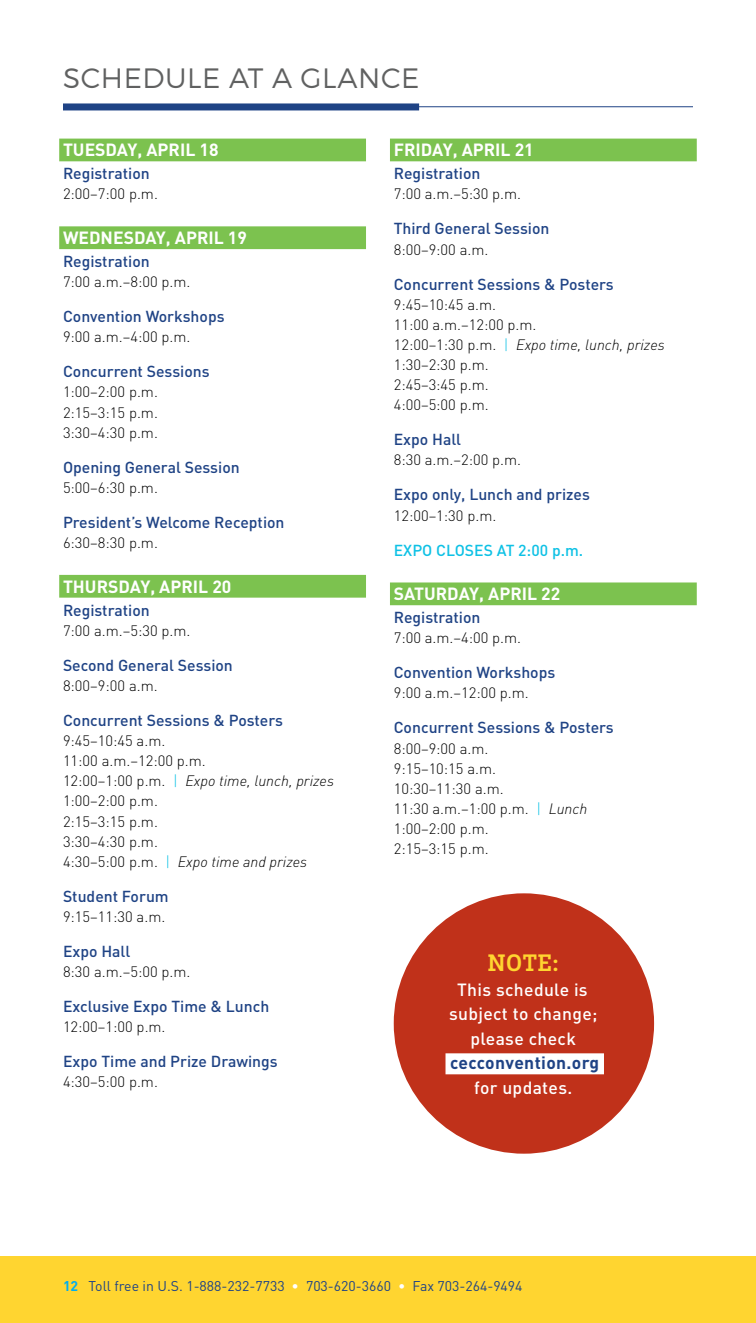
<style>
.page{position:relative;width:756px;height:1323px;background:#fff}
.page>*{position:absolute;margin:0;border:0;box-sizing:border-box;transform-origin:0 0}
.t1{font:300 28px "Montserrat";letter-spacing:.02em;color:#606161}
.t2{font:700 24.5px "Brix Slab";color:#ffd530}
.t3{font:700 17.5px "DIN";color:#fff}
.t4{font:500 17.5px/24.5px "DIN";letter-spacing:.02em;color:#fff;text-align:center}
.t5{font:700 17.5px "DIN";letter-spacing:.02em;color:#1f4385}
.t6{font:500 15.75px "DIN";color:#1f4385}
.t7{font:500 15.75px "DIN";color:#0ec1e5}
.t8{font:300 14.88px/20.1px "DIN";color:#000}
.t9{font:14px "DIN";color:#1f4385}
.s1{color:#0ec1e5}
.s2{font-style:italic}
.s3{font-weight:700;color:#00aeef}
.s4{color:#fff}
</style>
<div class="page">
<div style="left:0;top:1256px;width:756px;height:67px;background:#ffd530"></div>
<hr style="left:63px;top:106px;width:630px;height:1px;background:#1f4385">
<div style="left:63px;top:103px;width:356px;height:7px;background:#1f4385"></div>
<div style="left:59px;top:139px;width:307px;height:22px;background:#7cc24f"></div>
<div style="left:59px;top:226px;width:307px;height:23px;background:#7cc24f"></div>
<div style="left:59px;top:575px;width:307px;height:23px;background:#7cc24f"></div>
<div style="left:390px;top:139px;width:307px;height:22px;background:#7cc24f"></div>
<div style="left:390px;top:582px;width:307px;height:23px;background:#7cc24f"></div>
<div style="left:394px;top:893px;width:260px;height:261px;background:#c0311a;border-radius:50%"></div>
<div style="left:446px;top:1053px;width:158px;height:21px;background:#fff"></div>
<h1 class="t1" style="left:63px;top:61px;width:358px">SCHEDULE AT A GLANCE</h1>
<p class="t3" style="left:63px;top:139px;width:157px">TUESDAY, APRIL 18</p>
<p class="t6" style="left:63px;top:164px;width:88px">Registration</p>
<p class="t8" style="left:63px;top:184px;width:96px">2:00–7:00 p.m.</p>
<p class="t3" style="left:63px;top:226px;width:185px">WEDNESDAY, APRIL 19</p>
<p class="t6" style="left:63px;top:251px;width:88px">Registration</p>
<p class="t8" style="left:63px;top:272px;width:129px">7:00 a.m.–8:00 p.m.</p>
<p class="t6" style="left:63px;top:306px;width:163px">Convention Workshops</p>
<p class="t8" style="left:63px;top:327px;width:129px">9:00 a.m.–4:00 p.m.</p>
<p class="t6" style="left:63px;top:362px;width:148px">Concurrent Sessions</p>
<p class="t8" style="left:63px;top:382px;width:96px;text-align:justify">1:00–2:00 p.m.<br>2:15–3:15 p.m.<br>3:30–4:30 p.m.</p>
<p class="t6" style="left:63px;top:457px;width:178px">Opening General Session</p>
<p class="t8" style="left:63px;top:477px;width:96px">5:00–6:30 p.m.</p>
<p class="t6" style="left:63px;top:512px;width:223px">President’s Welcome Reception</p>
<p class="t8" style="left:63px;top:532px;width:96px">6:30–8:30 p.m.</p>
<p class="t3" style="left:63px;top:575px;width:170px">THURSDAY, APRIL 20</p>
<p class="t6" style="left:63px;top:600px;width:88px">Registration</p>
<p class="t8" style="left:63px;top:620px;width:129px">7:00 a.m.–5:30 p.m.</p>
<p class="t6" style="left:63px;top:655px;width:171px">Second General Session</p>
<p class="t8" style="left:63px;top:675px;width:96px">8:00–9:00 a.m.</p>
<p class="t6" style="left:63px;top:710px;width:222px">Concurrent Sessions &amp; Posters</p>
<p class="t8" style="left:63px;top:730px;width:273px">9:45–10:45 a.m.<br>11:00 a.m.–12:00 p.m.<br>12:00–1:00 p.m. <span class="s1">|</span> <span class="s2">Expo time, lunch, prizes<br></span>1:00–2:00 p.m.<br>2:15–3:15 p.m.<br>3:30–4:30 p.m.<br>4:30–5:00 p.m. <span class="s1">|</span> <span class="s2">Expo time and prizes</span></p>
<p class="t6" style="left:63px;top:886px;width:107px">Student Forum</p>
<p class="t8" style="left:63px;top:906px;width:104px">9:15–11:30 a.m.</p>
<p class="t6" style="left:63px;top:941px;width:69px">Expo Hall</p>
<p class="t8" style="left:63px;top:961px;width:129px">8:30 a.m.–5:00 p.m.</p>
<p class="t6" style="left:63px;top:996px;width:208px">Exclusive Expo Time &amp; Lunch</p>
<p class="t8" style="left:63px;top:1017px;width:104px">12:00–1:00 p.m.</p>
<p class="t6" style="left:63px;top:1051px;width:216px">Expo Time and Prize Drawings</p>
<p class="t8" style="left:63px;top:1072px;width:96px">4:30–5:00 p.m.</p>
<p class="t3" style="left:394px;top:139px;width:142px">FRIDAY, APRIL 21</p>
<p class="t6" style="left:394px;top:164px;width:88px">Registration</p>
<p class="t8" style="left:394px;top:184px;width:129px">7:00 a.m.–5:30 p.m.</p>
<p class="t6" style="left:394px;top:219px;width:157px">Third General Session</p>
<p class="t8" style="left:394px;top:239px;width:96px">8:00–9:00 a.m.</p>
<p class="t6" style="left:394px;top:274px;width:222px">Concurrent Sessions &amp; Posters</p>
<p class="t8" style="left:394px;top:294px;width:273px">9:45–10:45 a.m.<br>11:00 a.m.–12:00 p.m.<br>12:00–1:30 p.m. <span class="s1">|</span> <span class="s2">Expo time, lunch, prizes<br></span>1:30–2:30 p.m.<br>2:45–3:45 p.m.<br>4:00–5:00 p.m.</p>
<p class="t6" style="left:394px;top:430px;width:69px">Expo Hall</p>
<p class="t8" style="left:394px;top:450px;width:129px">8:30 a.m.–2:00 p.m.</p>
<p class="t6" style="left:394px;top:485px;width:198px">Expo only, Lunch and prizes</p>
<p class="t8" style="left:394px;top:505px;width:104px">12:00–1:30 p.m.</p>
<p class="t7" style="left:394px;top:540px;width:191px">EXPO CLOSES AT 2:00 p.m.</p>
<p class="t3" style="left:394px;top:582px;width:168px">SATURDAY, APRIL 22</p>
<p class="t6" style="left:394px;top:607px;width:88px">Registration</p>
<p class="t8" style="left:394px;top:628px;width:129px">7:00 a.m.–4:00 p.m.</p>
<p class="t6" style="left:394px;top:663px;width:163px">Convention Workshops</p>
<p class="t8" style="left:394px;top:683px;width:137px">9:00 a.m.–12:00 p.m.</p>
<p class="t6" style="left:394px;top:718px;width:222px">Concurrent Sessions &amp; Posters</p>
<p class="t8" style="left:394px;top:738px;width:195px">8:00–9:00 a.m.<br>9:15–10:15 a.m.<br>10:30–11:30 a.m.<br>11:30 a.m.–1:00 p.m. <span class="s1">|</span> <span class="s2">Lunch<br></span>1:00–2:00 p.m.<br>2:15–3:15 p.m.</p>
<h2 class="t2" style="left:488px;top:947px;width:73px">NOTE:</h2>
<p class="t4" style="left:449px;top:976px;width:150px">This schedule is subject to change; please check</p>
<p class="t5" style="left:450px;top:1051px;width:151px">cecconvention.org</p>
<p class="t4" style="left:474px;top:1074px;width:100px">for updates.</p>
<p class="t9" style="left:63px;top:1277px;width:461px"><span class="s3">12</span> Toll free in U.S. 1-888-232-7733 <span class="s4">•</span> 703-620-3660 <span class="s4">•</span> Fax 703-264-9494</p>
</div>
